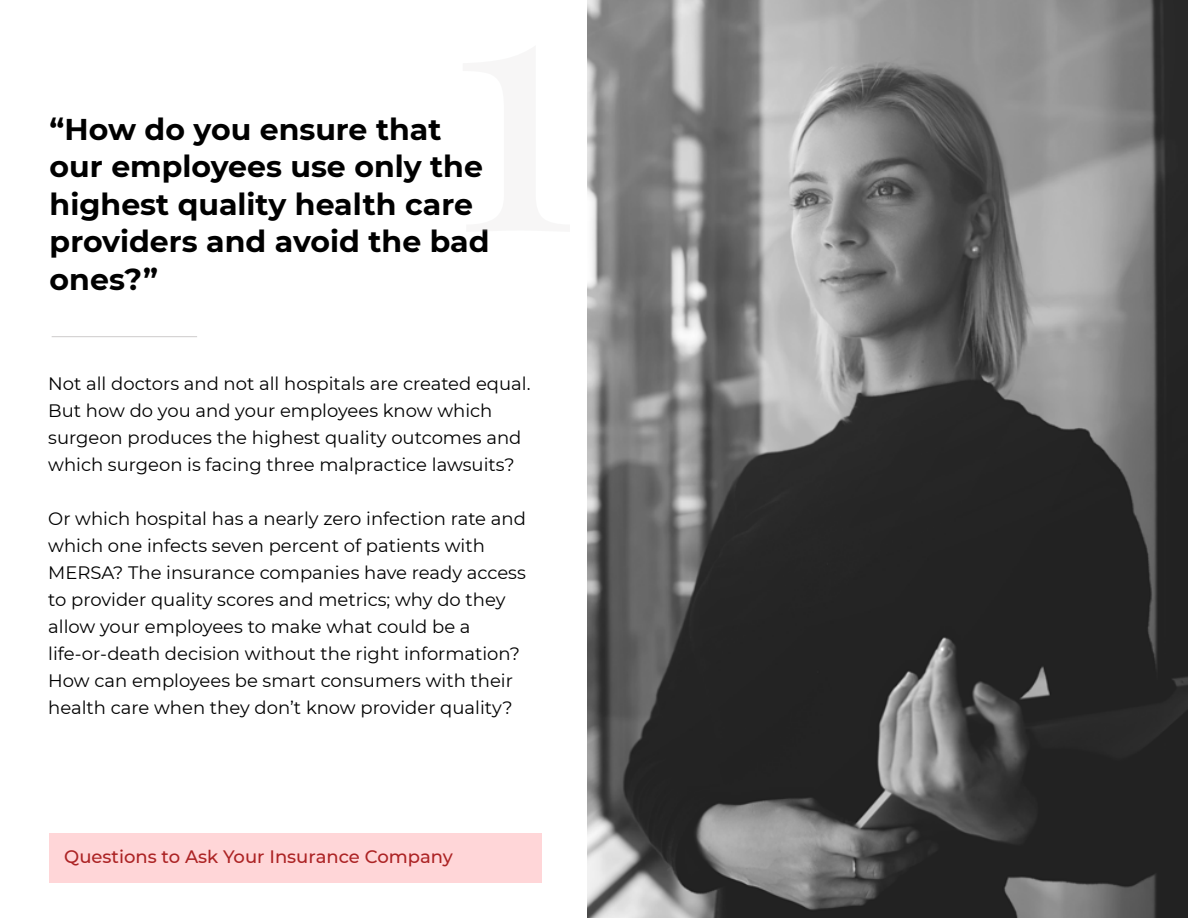
<style>
.page{position:relative;width:1188px;height:918px;background:#fff}
.page>*{position:absolute;margin:0;border:0;box-sizing:border-box;transform-origin:0 0}
.t1{font:700 30px/37.5px "Montserrat";color:#000}
.t2{font:18px/27px "Montserrat";color:#000}
.t3{font:500 18px "Montserrat";color:#ac2324}
</style>
<div class="page">
<div style="left:49px;top:833px;width:493px;height:50px;background:#ffd6d8"></div>
<hr style="left:52px;top:336px;width:145px;height:1px;background:#d3d1d1">
<img style="left:588px;top:0;width:600px;height:918px">
<h1 class="t1" style="left:50px;top:109px;width:442px">“How do you ensure that our employees use only the highest quality health care providers and avoid the bad ones?”</h1>
<p class="t2" style="left:48px;top:370px;width:484px">Not all doctors and not all hospitals are created equal.<br>But how do you and your employees know which surgeon produces the highest quality outcomes and which surgeon is facing three malpractice lawsuits?</p>
<p class="t2" style="left:48px;top:505px;width:479px">Or which hospital has a nearly zero infection rate and which one infects seven percent of patients with MERSA? The insurance companies have ready access to provider quality scores and metrics; why do they allow your employees to make what could be a life-or-death decision without the right information?<br>How can employees be smart consumers with their health care when they don’t know provider quality?</p>
<p class="t3" style="left:64px;top:845px;width:390px">Questions to Ask Your Insurance Company</p>
</div>
